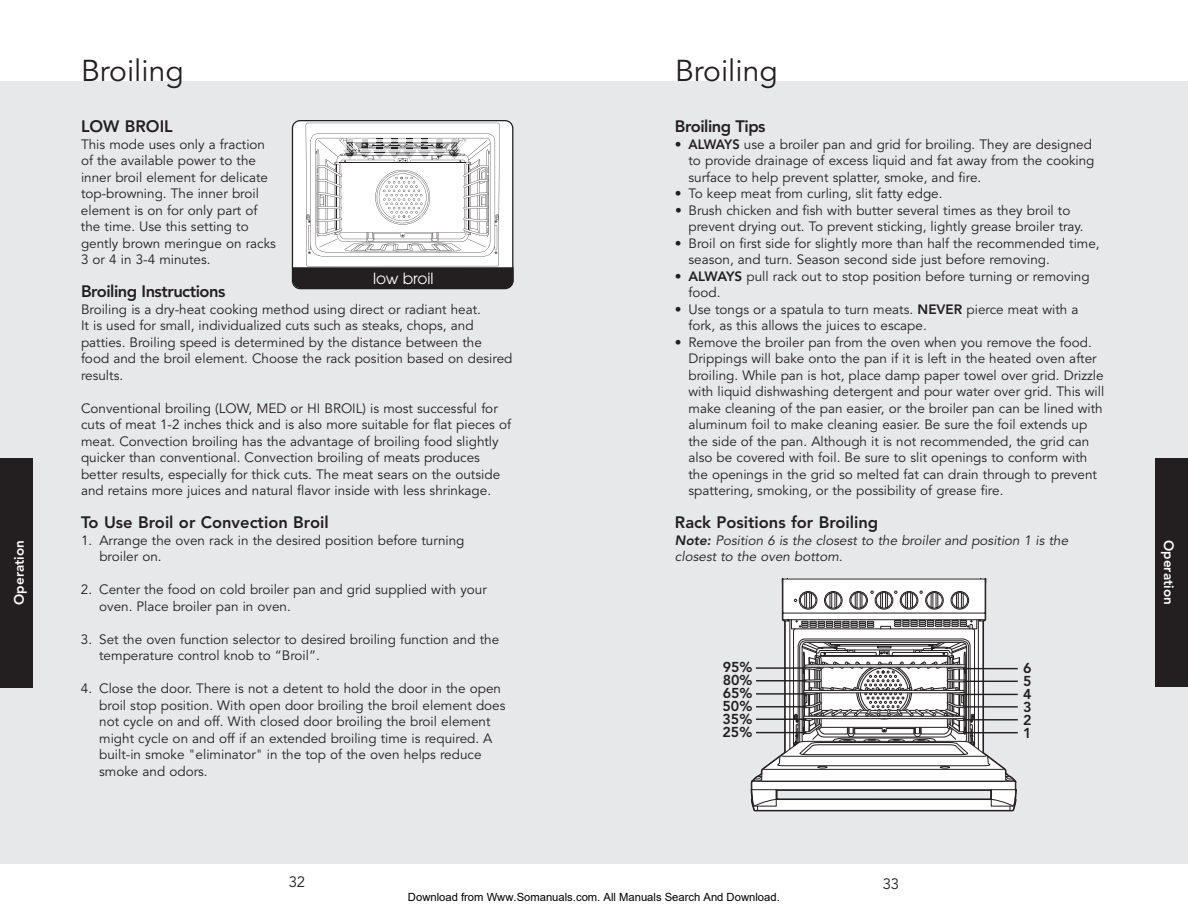
<style>
.page{position:relative;width:1188px;height:918px;background:#fff}
.page>*{position:absolute;margin:0;border:0;box-sizing:border-box;transform-origin:0 0}
.t1{font:30px "Avenir";color:#231f20}
.t2{font:800 16.5px "Avenir";color:#231f20}
.t3{font:800 16.5px "Avenir";letter-spacing:-.03em;color:#231f20}
.t4{font:15.3px "Avant Garde";color:#fff}
.t5{font:15px "Avenir";color:#231f20}
.t6{font:800 14.25px/13px "Avenir";color:#231f20;text-align:justify}
.t7{font:13.5px/16.5px "Avenir";color:#231f20}
.t8{font:italic 13.5px/16.5px "Avenir";color:#231f20}
.t9{font:800 13.5px "Avenir";color:#fff}
.t10{font:11.25px "Arial";color:#000}
.s1{font-weight:800}
</style>
<div class="page">
<div style="left:590px;top:81px;width:598px;height:783px;background:#e7e8e9"></div>
<div style="left:0;top:81px;width:594px;height:783px;background:#e7e8e9"></div>
<div style="left:0;top:458px;width:33px;height:229px;background:#231f20"></div>
<div style="left:1155px;top:458px;width:33px;height:229px;background:#231f20"></div>
<svg style="left:292px;top:120px;width:222px;height:169px;background:#cccbcb"></svg>
<img style="left:339px;top:138px;width:36px;height:22px">
<img style="left:431px;top:138px;width:35px;height:22px">
<svg style="left:781px;top:578px;width:206px;height:1px"></svg>
<svg style="left:751px;top:579px;width:265px;height:230px"></svg>
<hr style="left:776px;top:799px;width:215px;height:1px;background:#231f20">
<hr style="left:783px;top:613px;width:202px;height:1px;background:#231f20">
<svg style="left:754px;top:619px;width:260px;height:162px"></svg>
<hr style="left:752px;top:781px;width:263px;height:1px;background:#231f20">
<svg style="left:751px;top:789px;width:26px;height:22px"></svg>
<svg style="left:991px;top:789px;width:25px;height:22px"></svg>
<hr style="left:758px;top:810px;width:252px;height:1px;background:#231f20">
<div style="left:799px;top:591px;width:18px;height:18px;border:1px solid #231f20;border-radius:50%"></div>
<div style="left:800px;top:592px;width:16px;height:16px;border:1px solid #231f20;border-radius:50%"></div>
<svg style="left:804px;top:592px;width:8px;height:16px"></svg>
<div style="left:824px;top:591px;width:18px;height:18px;border:1px solid #231f20;border-radius:50%"></div>
<div style="left:825px;top:592px;width:16px;height:16px;border:1px solid #231f20;border-radius:50%"></div>
<svg style="left:830px;top:592px;width:7px;height:16px"></svg>
<div style="left:850px;top:591px;width:18px;height:18px;border:1px solid #231f20;border-radius:50%"></div>
<div style="left:851px;top:592px;width:16px;height:16px;border:1px solid #231f20;border-radius:50%"></div>
<svg style="left:855px;top:592px;width:7px;height:16px"></svg>
<div style="left:875px;top:591px;width:18px;height:18px;border:1px solid #231f20;border-radius:50%"></div>
<div style="left:876px;top:592px;width:16px;height:16px;border:1px solid #231f20;border-radius:50%"></div>
<svg style="left:880px;top:592px;width:8px;height:16px"></svg>
<div style="left:900px;top:591px;width:18px;height:18px;border:1px solid #231f20;border-radius:50%"></div>
<div style="left:901px;top:592px;width:16px;height:16px;border:1px solid #231f20;border-radius:50%"></div>
<svg style="left:905px;top:592px;width:8px;height:16px"></svg>
<div style="left:925px;top:591px;width:18px;height:18px;border:1px solid #231f20;border-radius:50%"></div>
<div style="left:927px;top:592px;width:15px;height:16px;border:1px solid #231f20;border-radius:50%"></div>
<svg style="left:931px;top:592px;width:7px;height:16px"></svg>
<div style="left:951px;top:591px;width:18px;height:18px;border:1px solid #231f20;border-radius:50%"></div>
<div style="left:952px;top:592px;width:16px;height:16px;border:1px solid #231f20;border-radius:50%"></div>
<svg style="left:956px;top:592px;width:8px;height:16px"></svg>
<hr style="left:963px;top:668px;width:55px;height:1px;background:#231f20">
<hr style="left:963px;top:681px;width:55px;height:1px;background:#231f20">
<hr style="left:963px;top:694px;width:55px;height:1px;background:#231f20">
<hr style="left:963px;top:706px;width:55px;height:2px;background:#231f20">
<hr style="left:963px;top:719px;width:55px;height:1px;background:#231f20">
<hr style="left:963px;top:732px;width:55px;height:1px;background:#231f20">
<hr style="left:756px;top:667px;width:50px;height:2px;background:#231f20">
<hr style="left:756px;top:680px;width:50px;height:1px;background:#231f20">
<hr style="left:756px;top:693px;width:50px;height:2px;background:#231f20">
<hr style="left:756px;top:706px;width:50px;height:1px;background:#231f20">
<hr style="left:756px;top:719px;width:50px;height:1px;background:#231f20">
<hr style="left:756px;top:732px;width:50px;height:1px;background:#231f20">
<p class="t9" style="left:13px;top:605px;width:66px;rotate:-90deg">Operation</p>
<h1 class="t1" style="left:81px;top:58px;width:104px">Broiling</h1>
<p class="t2" style="left:81px;top:120px;width:93px">LOW BROIL</p>
<p class="t7" style="left:81px;top:137px;width:196px">This mode uses only a fraction of the available power to the inner broil element for delicate top-browning. The inner broil element is on for only part of the time. Use this setting to gently brown meringue on racks<br>3 or 4 in 3-4 minutes.</p>
<p class="t3" style="left:81px;top:285px;width:146px">Broiling Instructions</p>
<p class="t7" style="left:81px;top:302px;width:433px">Broiling is a dry-heat cooking method using direct or radiant heat.<br>It is used for small, individualized cuts such as steaks, chops, and patties. Broiling speed is determined by the distance between the food and the broil element. Choose the rack position based on desired results.</p>
<p class="t7" style="left:81px;top:401px;width:432px">Conventional broiling (LOW, MED or HI BROIL) is most successful for cuts of meat 1-2 inches thick and is also more suitable for flat pieces of meat. Convection broiling has the advantage of broiling food slightly quicker than conventional. Convection broiling of meats produces better results, especially for thick cuts. The meat sears on the outside and retains more juices and natural flavor inside with less shrinkage.</p>
<p class="t2" style="left:81px;top:516px;width:249px">To Use Broil or Convection Broil</p>
<p class="t7" style="left:99px;top:533px;width:367px;text-indent:-18px">1. Arrange the oven rack in the desired position before turning broiler on.</p>
<p class="t7" style="left:99px;top:582px;width:389px;text-indent:-18px">2. Center the food on cold broiler pan and grid supplied with your oven. Place broiler pan in oven.</p>
<p class="t7" style="left:99px;top:632px;width:402px;text-indent:-18px">3. Set the oven function selector to desired broiling function and the temperature control knob to “Broil”.</p>
<p class="t7" style="left:99px;top:681px;width:408px;text-indent:-18px">4. Close the door. There is not a detent to hold the door in the open broil stop position. With open door broiling the broil element does not cycle on and off. With closed door broiling the broil element might cycle on and off if an extended broiling time is required. A built-in smoke "eliminator" in the top of the oven helps reduce smoke and odors.</p>
<p class="t4" style="left:373px;top:273px;width:62px">low broil</p>
<h1 class="t1" style="left:675px;top:58px;width:104px">Broiling</h1>
<p class="t3" style="left:675px;top:120px;width:92px">Broiling Tips</p>
<p class="t7" style="left:688px;top:137px;width:408px;text-indent:-14px">• <span class="s1">ALWAYS</span> use a broiler pan and grid for broiling. They are designed to provide drainage of excess liquid and fat away from the cooking surface to help prevent splatter, smoke, and fire.</p>
<p class="t7" style="left:675px;top:186px;width:269px">• To keep meat from curling, slit fatty edge.</p>
<p class="t7" style="left:688px;top:203px;width:397px;text-indent:-13px">• Brush chicken and fish with butter several times as they broil to prevent drying out. To prevent sticking, lightly grease broiler tray.</p>
<p class="t7" style="left:688px;top:236px;width:413px;text-indent:-13px">• Broil on first side for slightly more than half the recommended time, season, and turn. Season second side just before removing.</p>
<p class="t7" style="left:688px;top:269px;width:403px;text-indent:-13px">• <span class="s1">ALWAYS</span> pull rack out to stop position before turning or removing food.</p>
<p class="t7" style="left:688px;top:302px;width:392px;text-indent:-13px">• Use tongs or a spatula to turn meats. <span class="s1">NEVER</span> pierce meat with a fork, as this allows the juices to escape.</p>
<p class="t7" style="left:688px;top:335px;width:417px;text-indent:-13px">• Remove the broiler pan from the oven when you remove the food.<br>Drippings will bake onto the pan if it is left in the heated oven after broiling. While pan is hot, place damp paper towel over grid. Drizzle with liquid dishwashing detergent and pour water over grid. This will make cleaning of the pan easier, or the broiler pan can be lined with aluminum foil to make cleaning easier. Be sure the foil extends up the side of the pan. Although it is not recommended, the grid can also be covered with foil. Be sure to slit openings to conform with the openings in the grid so melted fat can drain through to prevent spattering, smoking, or the possibility of grease fire.</p>
<p class="t2" style="left:675px;top:516px;width:205px">Rack Positions for Broiling</p>
<p class="t8" style="left:675px;top:533px;width:395px"><span class="s1">Note:</span> Position 6 is the closest to the broiler and position 1 is the closest to the oven bottom.</p>
<p class="t6" style="left:723px;top:662px;width:32px">95% 80% 65% 50% 35% 25%</p>
<p class="t6" style="left:1023px;top:662px;width:10px">6<br>5<br>4<br>3<br>2<br>1</p>
<p class="t5" style="left:289px;top:876px;width:18px">32</p>
<p class="t5" style="left:883px;top:877px;width:18px">33</p>
<p class="t10" style="left:408px;top:890px;width:373px">Download from Www.Somanuals.com. All Manuals Search And Download.</p>
<p class="t9" style="left:1175px;top:540px;width:66px;rotate:90deg">Operation</p>
</div>
